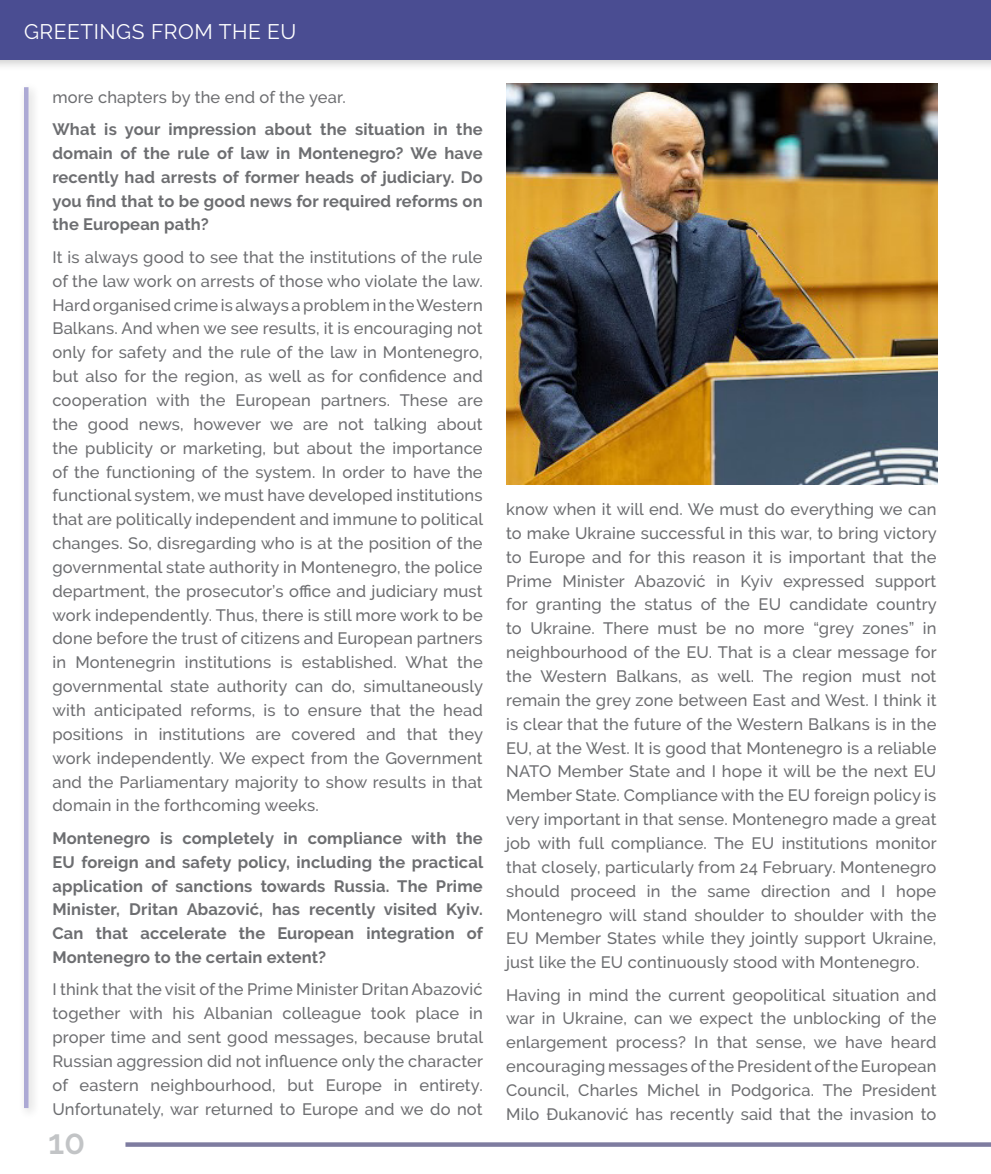
<style>
.page{position:relative;width:991px;height:1174px;background:#fff}
.page>*{position:absolute;margin:0;border:0;box-sizing:border-box;transform-origin:0 0}
.t1{font:600 34.5px "Raleway";color:#c2c4c6}
.t2{font:21px "Raleway";letter-spacing:.025em;color:#fff}
.t3{font:500 16.5px/23.9px "Raleway";letter-spacing:.01em;color:#6d6e71;text-align:justify}
.t4{font:700 16.5px/23.9px "Raleway";letter-spacing:.01em;color:#6d6e71;text-align:justify}
</style>
<div class="page">
<svg style="left:125px;top:1142px;width:866px;height:4px;background:#8886a7"></svg>
<div style="left:18px;top:81px;width:23px;height:1038px;background:#f8f8f8"></div>
<div style="left:24px;top:87px;width:5px;height:1021px;background:#aca9d4"></div>
<div style="left:0;top:0;width:991px;height:72px;background:#000;opacity:.2"></div>
<div style="left:0;top:0;width:991px;height:60px;background:#4a4d92"></div>
<img style="left:507px;top:84px;width:430px;height:401px">
<p class="t2" style="left:24px;top:20px;width:274px">GREETINGS FROM THE EU</p>
<p class="t3" style="left:52px;top:85px;width:295px">more chapters by the end of the year.</p>
<p class="t4" style="left:52px;top:117px;width:432px">What is your impression about the situation in the domain of the rule of law in Montenegro? We have recently had arrests of former heads of judiciary. Do you find that to be good news for required reforms on the European path?</p>
<p class="t3" style="left:52px;top:245px;width:432px">It is always good to see that the institutions of the rule of the law work on arrests of those who violate the law.<br>Hard organised crime is always a problem in the Western Balkans. And when we see results, it is encouraging not only for safety and the rule of the law in Montenegro, but also for the region, as well as for confidence and cooperation with the European partners. These are the good news, however we are not talking about the publicity or marketing, but about the importance of the functioning of the system. In order to have the functional system, we must have developed institutions that are politically independent and immune to political changes. So, disregarding who is at the position of the governmental state authority in Montenegro, the police department, the prosecutor’s office and judiciary must work independently. Thus, there is still more work to be done before the trust of citizens and European partners in Montenegrin institutions is established. What the governmental state authority can do, simultaneously with anticipated reforms, is to ensure that the head positions in institutions are covered and that they work independently. We expect from the Government and the Parliamentary majority to show results in that domain in the forthcoming weeks.</p>
<p class="t4" style="left:52px;top:826px;width:432px">Montenegro is completely in compliance with the EU foreign and safety policy, including the practical application of sanctions towards Russia. The Prime Minister, Dritan Abazović, has recently visited Kyiv.<br>Can that accelerate the European integration of Montenegro to the certain extent?</p>
<p class="t3" style="left:52px;top:977px;width:432px">I think that the visit of the Prime Minister Dritan Abazović together with his Albanian colleague took place in proper time and sent good messages, because brutal Russian aggression did not influence only the character of eastern neighbourhood, but Europe in entirety.<br>Unfortunately, war returned to Europe and we do not</p>
<h1 class="t1" style="left:48px;top:1121px;width:39px">10</h1>
<p class="t3" style="left:506px;top:497px;width:432px">know when it will end. We must do everything we can to make Ukraine successful in this war, to bring victory to Europe and for this reason it is important that the Prime Minister Abazović in Kyiv expressed support for granting the status of the EU candidate country to Ukraine. There must be no more “grey zones” in neighbourhood of the EU. That is a clear message for the Western Balkans, as well. The region must not remain the grey zone between East and West. I think it is clear that the future of the Western Balkans is in the EU, at the West. It is good that Montenegro is a reliable NATO Member State and I hope it will be the next EU Member State. Compliance with the EU foreign policy is very important in that sense. Montenegro made a great job with full compliance. The EU institutions monitor that closely, particularly from 24 February. Montenegro should proceed in the same direction and I hope Montenegro will stand shoulder to shoulder with the EU Member States while they jointly support Ukraine, just like the EU continuously stood with Montenegro.</p>
<p class="t3" style="left:506px;top:982px;width:432px">Having in mind the current geopolitical situation and war in Ukraine, can we expect the unblocking of the enlargement process? In that sense, we have heard encouraging messages of the President of the European Council, Charles Michel in Podgorica. The President Milo Đukanović has recently said that the invasion to</p>
</div>
